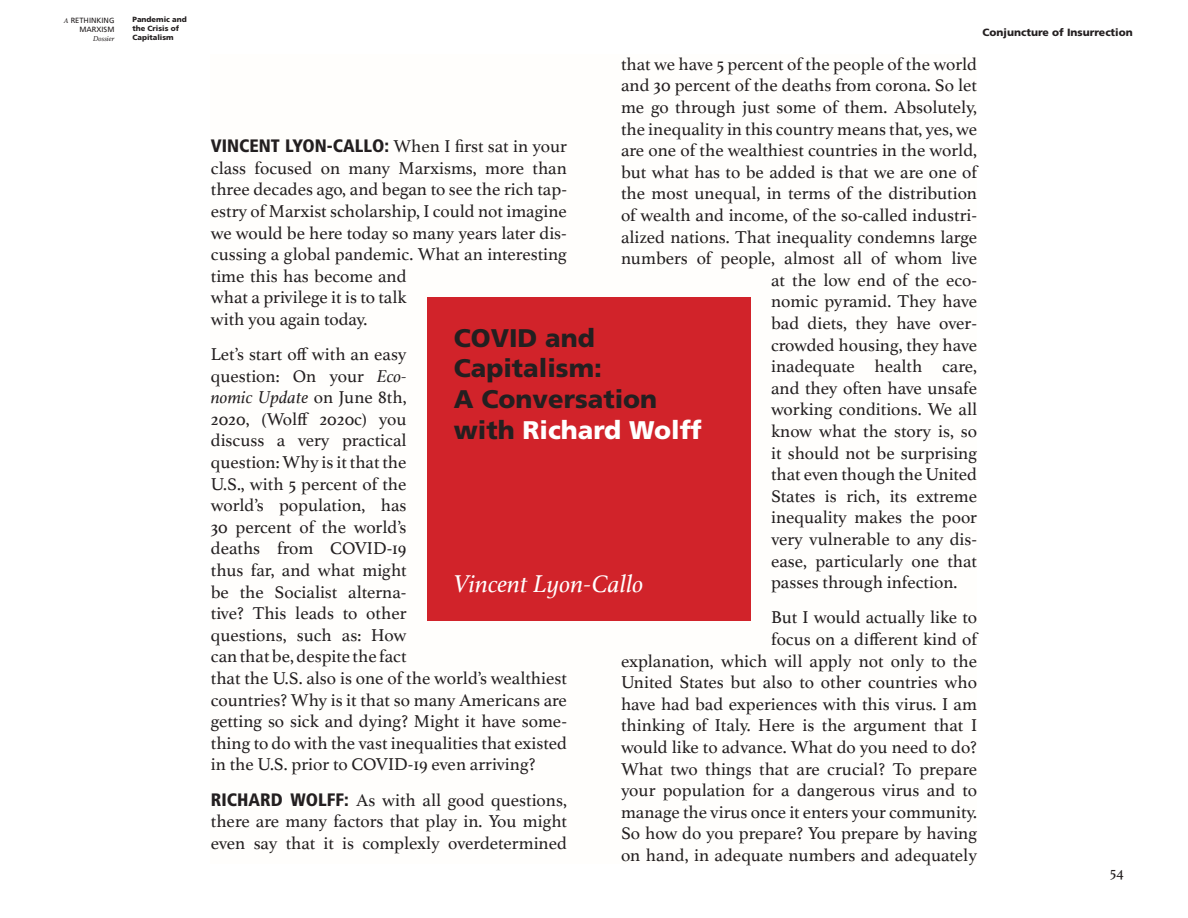
<style>
.page{position:relative;width:1188px;height:918px;background:#fff}
.page>*{position:absolute;margin:0;border:0;box-sizing:border-box;transform-origin:0 0}
.t1{font:900 25.5px/30.6px "Frutiger LT Std";color:#231f20}
.t2{font:italic 25.5px "Athelas";color:#fff}
.t3{font:18px/21.6px "Athelas";color:#231f20}
.t4{font:15px "Athelas";color:#231f20}
.t5{font:900 10.5px "Frutiger LT Std";color:#231f20}
.t6{font:900 7.5px/9px "Frutiger LT Std";color:#231f20}
.t7{font:7.5px/9px "Frutiger LT";color:#231f20;text-align:right}
.t8{font:italic 7.5px "Athelas";color:#231f20}
.s1{font-family:"Athelas";font-style:italic}
.s2{font-family:"Frutiger LT Std";font-weight:900;font-stretch:condensed}
.s3{font-style:italic}
.s4{color:#fff}
</style>
<div class="page">
<div style="left:427px;top:297px;width:324px;height:324px;background:#d1232a"></div>
<p class="t7" style="left:64px;top:16px;width:52px"><span class="s1">A</span> RETHINKING<br>MARXISM</p>
<p class="t8" style="left:93px;top:32px;width:23px">Dossier</p>
<p class="t6" style="left:132px;top:15px;width:56px">Pandemic and the Crisis of<br>Capitalism</p>
<p class="t5" style="left:983px;top:26px;width:152px">Conjuncture of Insurrection</p>
<p class="t3" style="left:621px;top:53px;width:358px">that we have 5 percent of the people of the world</p>
<p class="t3" style="left:621px;top:74px;width:358px">and 30 percent of the deaths from corona. So let</p>
<p class="t3" style="left:621px;top:96px;width:358px">me go through just some of them. Absolutely,</p>
<p class="t3" style="left:621px;top:117px;width:358px">the inequality in this country means that, yes, we</p>
<p class="t3" style="left:621px;top:139px;width:358px">are one of the wealthiest countries in the world,</p>
<p class="t3" style="left:621px;top:161px;width:358px">but what has to be added is that we are one of</p>
<p class="t3" style="left:621px;top:182px;width:358px">the most unequal, in terms of the distribution</p>
<p class="t3" style="left:621px;top:204px;width:358px">of wealth and income, of the so-called industri-</p>
<p class="t3" style="left:621px;top:225px;width:358px">alized nations. That inequality condemns large</p>
<p class="t3" style="left:621px;top:247px;width:358px">numbers of people, almost all of whom live</p>
<p class="t3" style="left:771px;top:269px;width:208px">at the low end of the eco-</p>
<p class="t3" style="left:771px;top:290px;width:208px">nomic pyramid. They have</p>
<p class="t3" style="left:771px;top:312px;width:208px">bad diets, they have over-</p>
<p class="t3" style="left:771px;top:333px;width:208px">crowded housing, they have</p>
<p class="t3" style="left:771px;top:355px;width:208px">inadequate health care,</p>
<p class="t3" style="left:771px;top:377px;width:208px">and they often have unsafe</p>
<p class="t3" style="left:771px;top:398px;width:208px">working conditions. We all</p>
<p class="t3" style="left:771px;top:420px;width:208px">know what the story is, so</p>
<p class="t3" style="left:771px;top:441px;width:208px">it should not be surprising</p>
<p class="t3" style="left:771px;top:463px;width:208px">that even though the United</p>
<p class="t3" style="left:771px;top:485px;width:208px">States is rich, its extreme</p>
<p class="t3" style="left:771px;top:506px;width:208px">inequality makes the poor</p>
<p class="t3" style="left:771px;top:528px;width:208px">very vulnerable to any dis-</p>
<p class="t3" style="left:771px;top:549px;width:208px">ease, particularly one that</p>
<p class="t3" style="left:771px;top:571px;width:188px">passes through infection.</p>
<p class="t3" style="left:621px;top:606px;width:358px;text-align:right">But I would actually like to<br>focus on a different kind of<br>explanation, which will apply not only to the United States but also to other countries who have had bad experiences with this virus. I am thinking of Italy. Here is the argument that I would like to advance. What do you need to do?<br>What two things that are crucial? To prepare your population for a dangerous virus and to manage the virus once it enters your community.<br>So how do you prepare? You prepare by having on hand, in adequate numbers and adequately</p>
<p class="t3" style="left:211px;top:135px;width:358px"><span class="s2">VINCENT LYON-CALLO:</span> When I first sat in your class focused on many Marxisms, more than three decades ago, and began to see the rich tap&shy;estry of Marxist scholarship, I could not imagine we would be here today so many years later dis&shy;cussing a global pandemic. What an interesting time this has become and<br>what a privilege it is to talk<br>with you again today.</p>
<p class="t3" style="left:211px;top:343px;width:358px">Let’s start off with an easy<br>question: On your <span class="s3">Eco-<br>nomic Update</span> on June 8th,<br>2020, (Wolff 2020c) you<br>discuss a very practical<br>question: Why is it that the<br>U.S., with 5 percent of the<br>world’s population, has<br>30 percent of the world’s<br>deaths from COVID-19<br>thus far, and what might<br>be the Socialist alterna-<br>tive? This leads to other<br>questions, such as: How<br>can that be, despite the fact<br>that the U.S. also is one of the world’s wealthiest countries? Why is it that so many Americans are getting so sick and dying? Might it have some&shy;thing to do with the vast inequalities that existed in the U.S. prior to COVID-19 even arriving?</p>
<p class="t3" style="left:211px;top:788px;width:358px;text-align:justify"><span class="s2">RICHARD WOLFF:</span> As with all good questions, there are many factors that play in. You might even say that it is complexly overdetermined</p>
<h1 class="t1" style="left:454px;top:322px;width:250px">COVID and<br>Capitalism:<br>A Conversation with <span class="s4">Richard Wolff</span></h1>
<h1 class="t2" style="left:454px;top:563px;width:191px">Vincent Lyon-Callo</h1>
<p class="t4" style="left:1110px;top:860px;width:15px">54</p>
</div>
